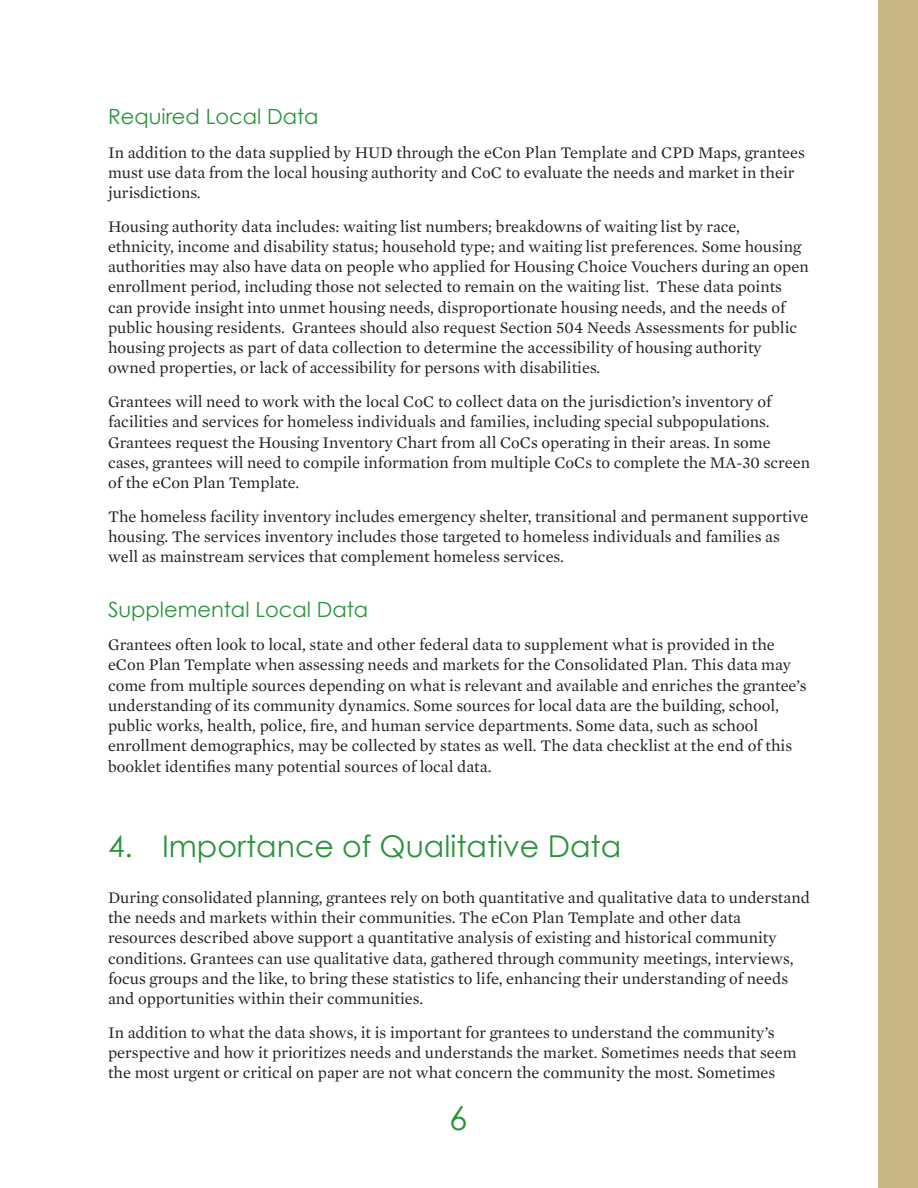
<style>
.page{position:relative;width:918px;height:1188px;background:#fff}
.page>*{position:absolute;margin:0;border:0;box-sizing:border-box;transform-origin:0 0}
.t1{font:33px "Century Gothic";color:#2a943b}
.t2{font:30px "Century Gothic";color:#2a943b}
.t3{font:21px "Century Gothic";color:#2a943b}
.t4{font:16.5px/20.2px "Mercury Text G1";color:#231f20}
</style>
<div class="page">
<div style="left:878px;top:0;width:40px;height:1188px;background:#c7b586"></div>
<h3 class="t3" style="left:108px;top:103px;width:212px">Required Local Data</h3>
<p class="t4" style="left:108px;top:141px;width:699px">In addition to the data supplied by HUD through the eCon Plan Template and CPD Maps, grantees must use data from the local housing authority and CoC to evaluate the needs and market in their jurisdictions.</p>
<p class="t4" style="left:108px;top:215px;width:702px">Housing authority data includes: waiting list numbers; breakdowns of waiting list by race, ethnicity, income and disability status; household type; and waiting list preferences. Some housing authorities may also have data on people who applied for Housing Choice Vouchers during an open enrollment period, including those not selected to remain on the waiting list. These data points can provide insight into unmet housing needs, disproportionate housing needs, and the needs of public housing residents. Grantees should also request Section 504 Needs Assessments for public housing projects as part of data collection to determine the accessibility of housing authority owned properties, or lack of accessibility for persons with disabilities.</p>
<p class="t4" style="left:108px;top:391px;width:704px">Grantees will need to work with the local CoC to collect data on the jurisdiction’s inventory of facilities and services for homeless individuals and families, including special subpopulations.<br>Grantees request the Housing Inventory Chart from all CoCs operating in their areas. In some cases, grantees will need to compile information from multiple CoCs to complete the MA-30 screen of the eCon Plan Template.</p>
<p class="t4" style="left:108px;top:505px;width:702px">The homeless facility inventory includes emergency shelter, transitional and permanent supportive housing. The services inventory includes those targeted to homeless individuals and families as well as mainstream services that complement homeless services.</p>
<h3 class="t3" style="left:108px;top:596px;width:262px">Supplemental Local Data</h3>
<p class="t4" style="left:108px;top:634px;width:700px">Grantees often look to local, state and other federal data to supplement what is provided in the eCon Plan Template when assessing needs and markets for the Consolidated Plan. This data may come from multiple sources depending on what is relevant and available and enriches the grantee’s understanding of its community dynamics. Some sources for local data are the building, school, public works, health, police, fire, and human service departments. Some data, such as school enrollment demographics, may be collected by states as well. The data checklist at the end of this booklet identifies many potential sources of local data.</p>
<h2 class="t2" style="left:108px;top:828px;width:515px">4. Importance of Qualitative Data</h2>
<p class="t4" style="left:108px;top:887px;width:703px">During consolidated planning, grantees rely on both quantitative and qualitative data to understand the needs and markets within their communities. The eCon Plan Template and other data resources described above support a quantitative analysis of existing and historical community conditions. Grantees can use qualitative data, gathered through community meetings, interviews, focus groups and the like, to bring these statistics to life, enhancing their understanding of needs and opportunities within their communities.</p>
<p class="t4" style="left:108px;top:1022px;width:690px">In addition to what the data shows, it is important for grantees to understand the community’s perspective and how it prioritizes needs and understands the market. Sometimes needs that seem the most urgent or critical on paper are not what concern the community the most. Sometimes</p>
<h1 class="t1" style="left:449px;top:1098px;width:20px">6</h1>
</div>
